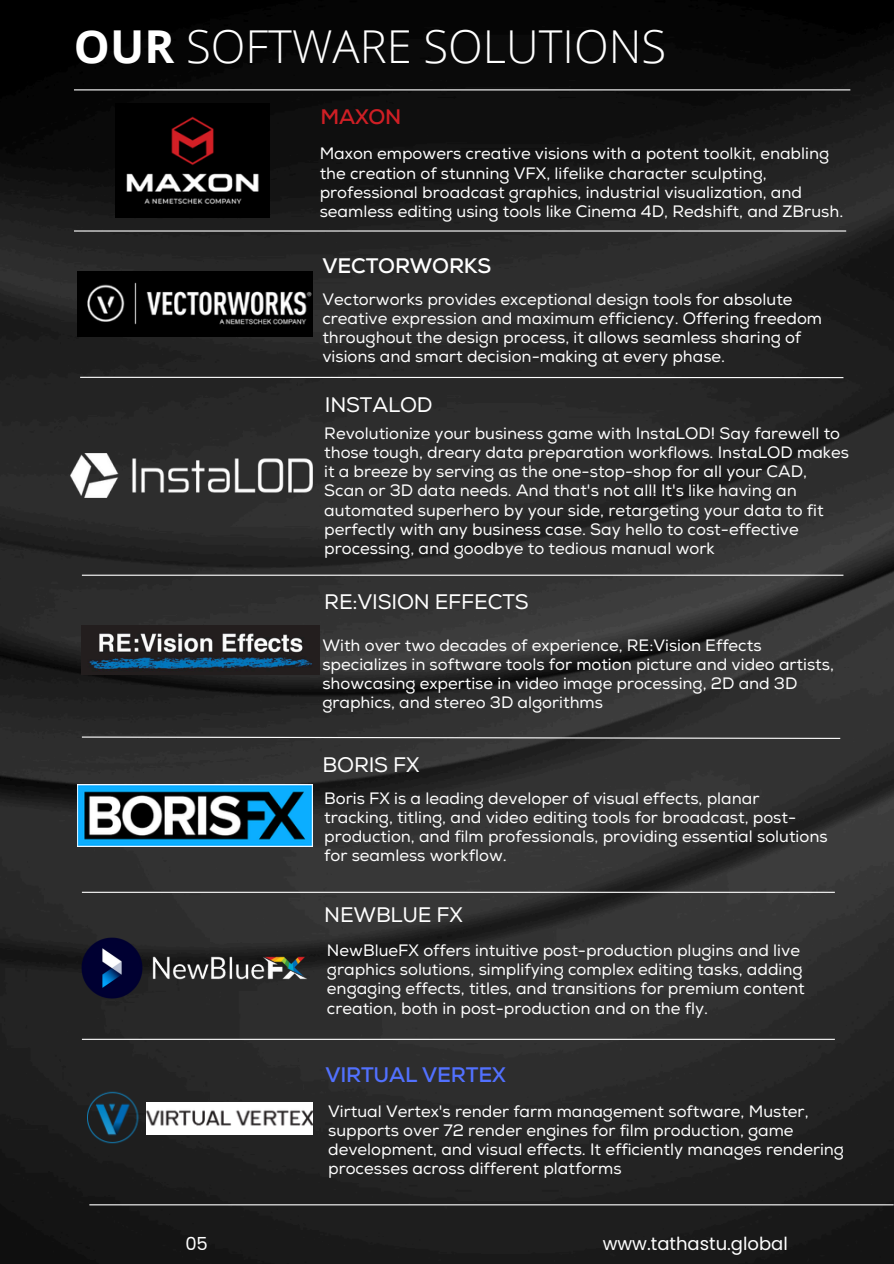
<style>
.page{position:relative;width:894px;height:1264px;background:#fff}
.page>*{position:absolute;margin:0;border:0;box-sizing:border-box;transform-origin:0 0}
.t1{font:300 45.3px "Open Sans";color:#fff}
.t2{font:21px "Nexa";letter-spacing:-.01em;color:#fff}
.t3{font:700 21px "Nexa";letter-spacing:-.01em;color:#5271ff}
.t4{font:700 21px "Nexa";letter-spacing:-.01em;color:#fff}
.t5{font:700 21px "Nexa";letter-spacing:-.01em;color:#cf1f25}
.t6{font:18px "Poppins";color:#fff}
.t7{font:16.5px/19.2px "Nexa";color:#fff}
.s1{font-weight:700}
</style>
<div class="page">
<img style="left:0;top:0;width:893px;height:1263px">
<hr style="left:74px;top:230px;width:771px;height:1px;background:#fff">
<hr style="left:74px;top:89px;width:776px;height:1px;background:#fff">
<hr style="left:80px;top:377px;width:763px;height:1px;background:#fff">
<hr style="left:82px;top:574px;width:761px;height:1px;background:#fff">
<svg style="left:81px;top:736px;width:760px;height:3px;background:#7d7d7d"></svg>
<hr style="left:89px;top:1204px;width:804px;height:1px;background:#fff">
<hr style="left:82px;top:891px;width:752px;height:1px;background:#fff">
<hr style="left:82px;top:1038px;width:752px;height:1px;background:#fff">
<img style="left:78px;top:784px;width:235px;height:62px">
<img style="left:116px;top:103px;width:153px;height:114px">
<img style="left:78px;top:271px;width:235px;height:66px">
<img style="left:88px;top:1076px;width:225px;height:84px">
<img style="left:82px;top:937px;width:61px;height:61px">
<img style="left:150px;top:953px;width:159px;height:29px">
<img style="left:70px;top:453px;width:242px;height:44px">
<img style="left:82px;top:625px;width:237px;height:49px">
<p class="t1" style="left:74px;top:14px;width:593px"><span class="s1">OUR</span> SOFTWARE SOLUTIONS</p>
<h3 class="t5" style="left:320px;top:104px;width:82px">MAXON</h3>
<p class="t7" style="left:319px;top:145px;width:525px">Maxon empowers creative visions with a potent toolkit, enabling the creation of stunning VFX, lifelike character sculpting, professional broadcast graphics, industrial visualization, and seamless editing using tools like Cinema 4D, Redshift, and ZBrush.</p>
<h3 class="t4" style="left:322px;top:253px;width:170px">VECTORWORKS</h3>
<p class="t7" style="left:322px;top:290px;width:501px">Vectorworks provides exceptional design tools for absolute creative expression and maximum efficiency. Offering freedom throughout the design process, it allows seamless sharing of visions and smart decision-making at every phase.</p>
<p class="t2" style="left:325px;top:392px;width:109px">INSTALOD</p>
<p class="t7" style="left:324px;top:424px;width:526px">Revolutionize your business game with InstaLOD! Say farewell to those tough, dreary data preparation workflows. InstaLOD makes it a breeze by serving as the one-stop-shop for all your CAD, Scan or 3D data needs. And that's not all! It's like having an automated superhero by your side, retargeting your data to fit perfectly with any business case. Say hello to cost-effective processing, and goodbye to tedious manual work</p>
<p class="t2" style="left:324px;top:589px;width:206px">RE:VISION EFFECTS</p>
<h3 class="t7" style="left:322px;top:636px;width:513px">With over two decades of experience, RE:Vision Effects specializes in software tools for motion picture and video artists, showcasing expertise in video image processing, 2D and 3D graphics, and stereo 3D algorithms</h3>
<h3 class="t2" style="left:322px;top:752px;width:98px">BORIS FX</h3>
<p class="t7" style="left:324px;top:788px;width:504px">Boris FX is a leading developer of visual effects, planar tracking, titling, and video editing tools for broadcast, post&shy;production, and film professionals, providing essential solutions for seamless workflow.</p>
<p class="t2" style="left:324px;top:902px;width:140px">NEWBLUE FX</p>
<p class="t7" style="left:327px;top:941px;width:479px">NewBlueFX offers intuitive post-production plugins and live graphics solutions, simplifying complex editing tasks, adding engaging effects, titles, and transitions for premium content creation, both in post-production and on the fly.</p>
<p class="t3" style="left:325px;top:1062px;width:182px">VIRTUAL VERTEX</p>
<h2 class="t7" style="left:328px;top:1101px;width:517px">Virtual Vertex's render farm management software, Muster, supports over 72 render engines for film production, game development, and visual effects. It efficiently manages rendering processes across different platforms</h2>
<p class="t6" style="left:185px;top:1231px;width:24px">05</p>
<p class="t6" style="left:602px;top:1231px;width:186px">www.tathastu.global</p>
</div>
